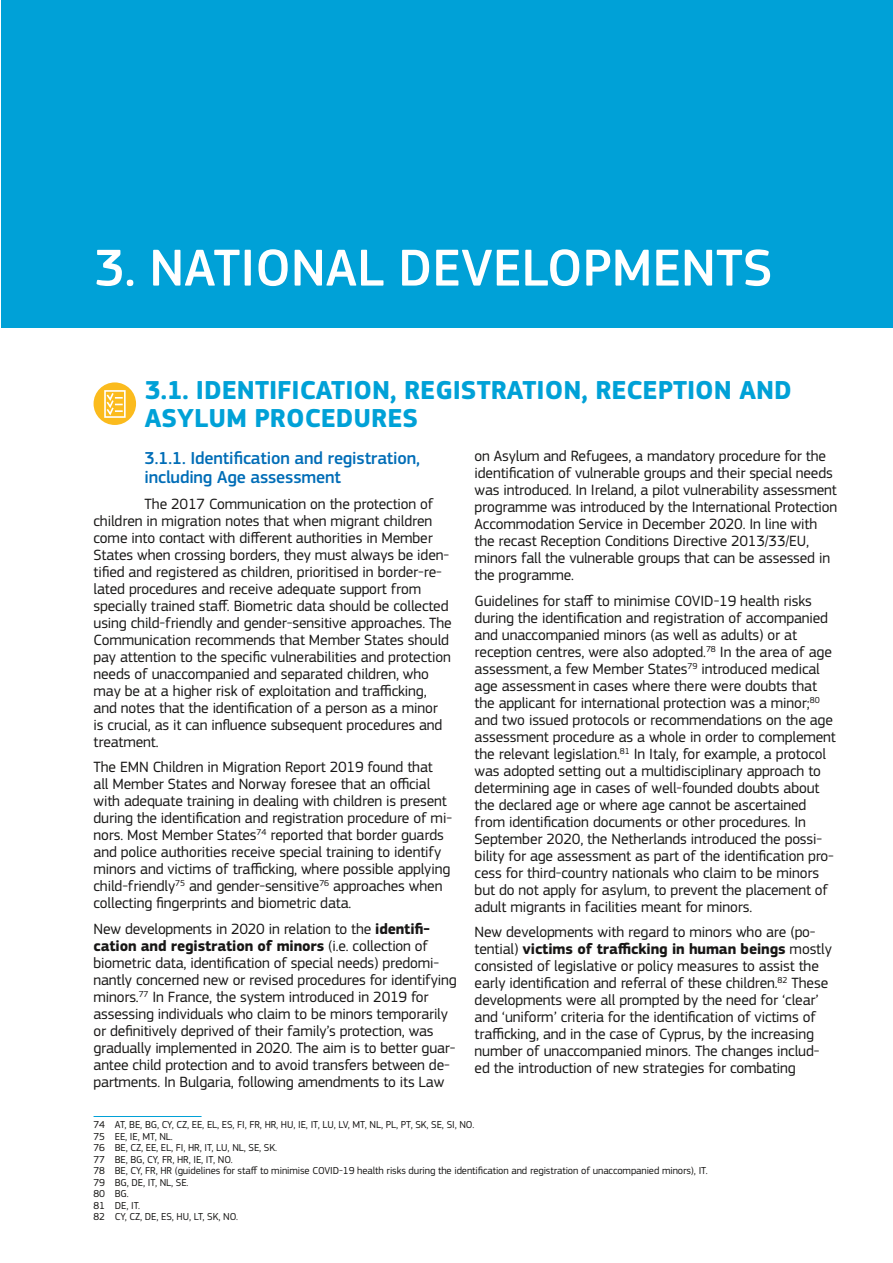
<style>
.page{position:relative;width:893px;height:1263px;background:#fff}
.page>*{position:absolute;margin:0;border:0;box-sizing:border-box;transform-origin:0 0}
.t1{font:500 54px "EC Square Sans Pro";color:#fff}
.t2{font:700 27px/28.3px "EC Square Sans Pro";color:#00a1d7}
.t3{font:500 18px/19.5px "EC Square Sans Pro";letter-spacing:-.01em;color:#006db7}
.t4{font:15.45px/17px "EC Square Sans Pro";letter-spacing:-.01em;color:#181716}
.t5{font:10.5px/11.6px "EC Square Sans Pro";letter-spacing:-.01em;color:#181716}
.s1{font-weight:700}
</style>
<div class="page">
<div style="left:1px;top:0;width:892px;height:328px;background:#00a1d7"></div>
<hr style="left:94px;top:1116px;width:108px;height:1px;background:#00a1d7">
<div style="left:94px;top:382px;width:42px;height:43px;background:#fbbb1d;border-radius:50%"></div>
<div style="left:104px;top:390px;width:22px;height:28px;border:2px solid #fff"></div>
<svg style="left:105px;top:391px;width:18px;height:26px"></svg>
<h1 class="t1" style="left:94px;top:236px;width:680px">3. NATIONAL DEVELOPMENTS</h1>
<h2 class="t2" style="left:145px;top:377px;width:649px">3.1. IDENTIFICATION, REGISTRATION, RECEPTION AND<br>ASYLUM PROCEDURES</h2>
<p class="t3" style="left:145px;top:448px;width:277px">3.1.1. Identification and registration, including Age assessment</p>
<p class="t4" style="left:94px;top:495px;width:360px;text-indent:51px">The 2017 Communication on the protection of children in migration notes that when migrant children come into contact with different authorities in Member States when crossing borders, they must always be iden&shy;tified and registered as children, prioritised in border-re&shy;lated procedures and receive adequate support from specially trained staff. Biometric data should be collected using child-friendly and gender-sensitive approaches. The Communication recommends that Member States should pay attention to the specific vulnerabilities and protection needs of unaccompanied and separated children, who may be at a higher risk of exploitation and trafficking, and notes that the identification of a person as a minor is crucial, as it can influence subsequent procedures and treatment.</p>
<p class="t4" style="left:94px;top:759px;width:360px">The EMN Children in Migration Report 2019 found that<br>all Member States and Norway foresee that an official with adequate training in dealing with children is present during the identification and registration procedure of mi&shy;nors. Most Member States<sup>74</sup> reported that border guards and police authorities receive special training to identify minors and victims of trafficking, where possible applying child-friendly<sup>75</sup> and gender-sensitive<sup>76</sup> approaches when collecting fingerprints and biometric data.</p>
<p class="t4" style="left:94px;top:920px;width:365px">New developments in 2020 in relation to the <span class="s1">identifi&shy;cation and registration of minors</span> (i.e. collection of biometric data, identification of special needs) predomi&shy;nantly concerned new or revised procedures for identifying minors.<sup>77</sup> In France, the system introduced in 2019 for assessing individuals who claim to be minors temporarily or definitively deprived of their family’s protection, was gradually implemented in 2020. The aim is to better guar&shy;antee child protection and to avoid transfers between de&shy;partments. In Bulgaria, following amendments to its Law</p>
<p class="t4" style="left:475px;top:448px;width:364px">on Asylum and Refugees, a mandatory procedure for the identification of vulnerable groups and their special needs was introduced. In Ireland, a pilot vulnerability assessment programme was introduced by the International Protection Accommodation Service in December 2020. In line with the recast Reception Conditions Directive 2013/33/EU, minors fall the vulnerable groups that can be assessed in the programme.</p>
<p class="t4" style="left:475px;top:592px;width:363px">Guidelines for staff to minimise COVID-19 health risks during the identification and registration of accompanied and unaccompanied minors (as well as adults) or at reception centres, were also adopted.<sup>78</sup> In the area of age assessment, a few Member States<sup>79</sup> introduced medical age assessmentin cases where there were doubts that the applicant for international protection was a minor;<sup>80 </sup>and two issued protocols or recommendations on the age assessment procedure as a whole in order to complement the relevant legislation.<sup>81</sup> In Italy, for example, a protocol was adopted setting out a multidisciplinary approach to determining age in cases of well-founded doubts about the declared age or where age cannot be ascertained from identification documents or other procedures. In September 2020, the Netherlands introduced the possi&shy;bility for age assessment as part of the identification pro&shy;cess for third-country nationals who claim to be minors but do not apply for asylum, to prevent the placement of adult migrants in facilities meant for minors.</p>
<p class="t4" style="left:475px;top:924px;width:359px">New developments with regard to minors who are (po&shy;tential) <span class="s1">victims of trafficking in human beings</span> mostly consisted of legislative or policy measures to assist the early identification and referral of these children.<sup>82</sup> These developments were all prompted by the need for ‘clear’ and ‘uniform’ criteria for the identification of victims of trafficking, and in the case of Cyprus, by the increasing number of unaccompanied minors. The changes includ&shy;ed the introduction of new strategies for combating</p>
<p class="t5" style="left:94px;top:1119px;width:616px">74 AT, BE, BG, CY, CZ, EE, EL, ES, FI, FR, HR, HU, IE, IT, LU, LV, MT, NL, PL, PT, SK, SE, SI, NO.<br>75 EE, IE, MT, NL.<br>76 BE, CZ, EE, EL, FI, HR, IT, LU, NL, SE, SK.<br>77 BE, BG, CY, FR, HR, IE, IT, NO.<br>78 BE, CY, FR, HR (guidelines for staff to minimise COVID-19 health risks during the identification and registration of unaccompanied minors), IT.<br>79 BG, DE, IT, NL, SE.<br>80 BG.<br>81 DE, IT.<br>82 CY, CZ, DE, ES, HU, LT, SK, NO.</p>
</div>
